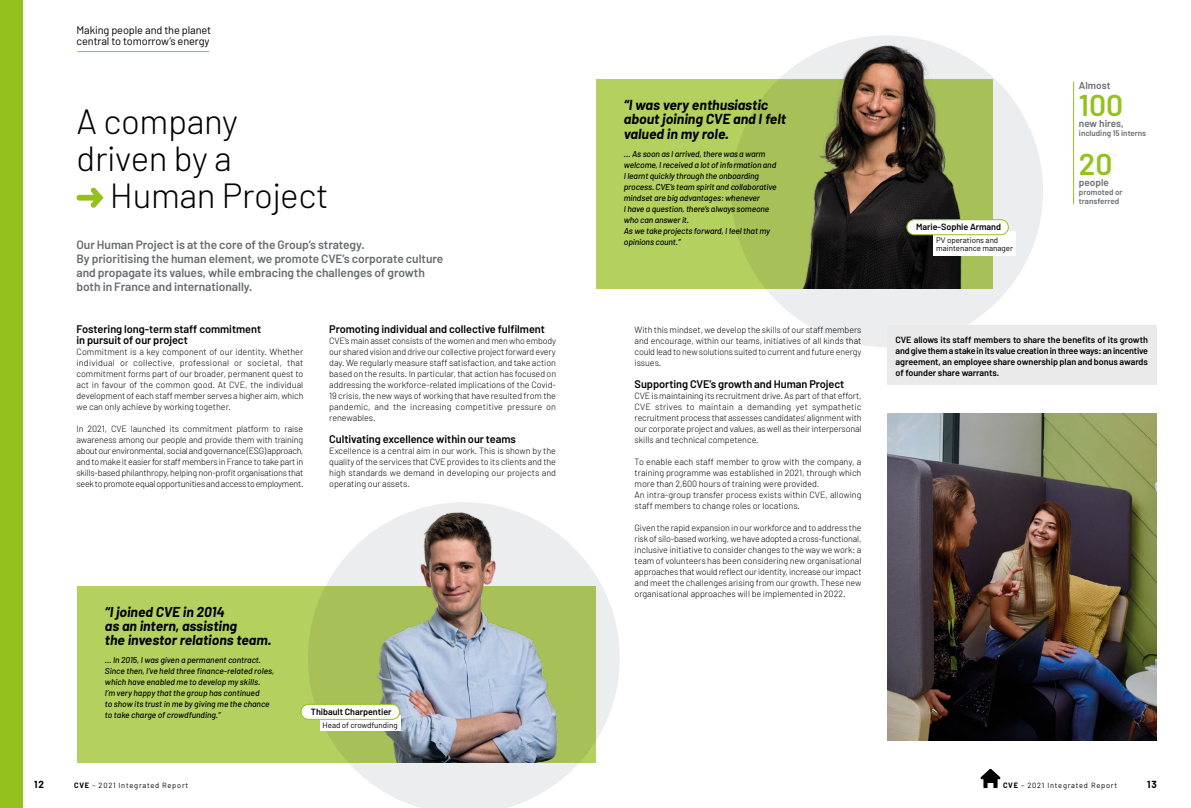
<style>
.page{position:relative;width:1191px;height:808px;background:#fff}
.page>*{position:absolute;margin:0;border:0;box-sizing:border-box;transform-origin:0 0}
.t1{font:300 34.9px "Barlow";letter-spacing:-.01em;color:#000}
.t2{font:600 30px "Barlow";color:#95c11f}
.t3{font:italic 700 14.1px/14.1px "Barlow";color:#000}
.t4{font:italic 700 14px/14.1px "Barlow";color:#000}
.t5{font:600 12px/14px "Barlow";letter-spacing:-.005em;color:#676c6e}
.t6{font:600 11px/11px "Barlow";letter-spacing:-.005em;color:#000}
.t7{font:11px/11px "Barlow";letter-spacing:-.01em;color:#000}
.t8{font:600 10px "Barlow";color:#676c6e}
.t9{font:700 10px "Barlow";color:#000}
.t10{font:300 9px/11px "Barlow";letter-spacing:-.005em;color:#000;text-align:justify}
.t11{font:600 9px/11px "Barlow";letter-spacing:-.005em;color:#000;text-align:justify}
.t12{font:italic 500 8.6px/11px "Barlow";letter-spacing:-.015em;color:#000}
.t13{font:italic 500 8.5px/11px "Barlow";letter-spacing:-.005em;color:#000}
.t14{font:8px/8px "Barlow";letter-spacing:-.005em;color:#000}
.t15{font:600 8px/9px "Barlow";color:#676c6e}
.t16{font:7.5px "Barlow";letter-spacing:.1em;color:#000}
.s1{font-weight:700}
</style>
<div class="page">
<div style="left:0;top:0;width:23px;height:808px;background:#95c11f"></div>
<svg style="left:980px;top:768px;width:21px;height:21px"></svg>
<div style="left:595px;top:79px;width:397px;height:209px;background:#b4d05f"></div>
<div style="left:731px;top:35px;width:312px;height:312px;background:#ecedee;border-radius:50%"></div>
<img style="left:731px;top:35px;width:302px;height:253px">
<div style="left:77px;top:586px;width:518px;height:176px;background:#b4d05f"></div>
<svg style="left:308px;top:762px;width:288px;height:46px;fill:#ecedee"></svg>
<img style="left:887px;top:414px;width:270px;height:326px">
<svg style="left:77px;top:188px;width:27px;height:20px"></svg>
<hr style="left:1073px;top:81px;width:1px;height:123px;background:#95c11f">
<div style="left:887px;top:325px;width:269px;height:59px;background:#eaeaea"></div>
<div style="left:933px;top:231px;width:82px;height:25px;background:#fff"></div>
<div style="left:907px;top:220px;width:101px;height:15px;background:#fff;border-radius:8px"></div>
<div style="left:906px;top:219px;width:102px;height:16px;border:1px solid #95c11f;border-radius:8px"></div>
<img style="left:308px;top:502px;width:312px;height:260px">
<div style="left:320px;top:715px;width:80px;height:15px;background:#fff"></div>
<div style="left:301px;top:704px;width:99px;height:15px;background:#fff;border-radius:8px"></div>
<div style="left:301px;top:704px;width:99px;height:16px;border:1px solid #95c11f;border-radius:8px"></div>
<hr style="left:77px;top:51px;width:132px;height:1px;background:#95c11f">
<p class="t7" style="left:77px;top:24px;width:136px">Making people and the planet central to tomorrow’s energy</p>
<h1 class="t1" style="left:77px;top:100px;width:163px">A company</h1>
<h1 class="t1" style="left:77px;top:137px;width:157px">driven by a</h1>
<h1 class="t1" style="left:110px;top:173px;width:220px">Human Project</h1>
<h3 class="t5" style="left:77px;top:237px;width:368px">Our Human Project is at the core of the Group’s strategy.<br>By prioritising the human element, we promote CVE’s corporate culture and propagate its values, while embracing the challenges of growth both in France and internationally.</h3>
<p class="t6" style="left:77px;top:323px;width:186px">Fostering long-term staff commitment in pursuit of our project</p>
<p class="t10" style="left:77px;top:346px;width:228px">Commitment is a key component of our identity. Whether individual or collective, professional or societal, that commitment forms part of our broader, permanent quest to act in favour of the common good. At CVE, the individual development of each staff member serves a higher aim, which we can only achieve by working together.</p>
<p class="t10" style="left:77px;top:423px;width:228px">In 2021, CVE launched its commitment platform to raise awareness among our people and provide them with training about our environmental, social and governance (ESG) approach, and to make it easier for staff members in France to take part in skills-based philanthropy, helping non-profit organisations that seek to promote equal opportunities and access to employment.</p>
<p class="t6" style="left:329px;top:323px;width:217px">Promoting individual and collective fulfilment</p>
<p class="t10" style="left:329px;top:335px;width:228px">CVE’s main asset consists of the women and men who embody our shared vision and drive our collective project forward every day. We regularly measure staff satisfaction, and take action based on the results. In particular, that action has focused on addressing the workforce-related implications of the Covid-19 crisis, the new ways of working that have resulted from the pandemic, and the increasing competitive pressure on renewables.</p>
<p class="t6" style="left:329px;top:433px;width:188px">Cultivating excellence within our teams</p>
<p class="t10" style="left:329px;top:445px;width:228px">Excellence is a central aim in our work. This is shown by the quality of the services that CVE provides to its clients and the high standards we demand in developing our projects and operating our assets.</p>
<h3 class="t4" style="left:105px;top:605px;width:168px">“I joined CVE in 2014<br>as an intern, assisting<br>the investor relations team.</h3>
<p class="t13" style="left:105px;top:654px;width:171px">… In 2015, I was given a permanent contract.<br>Since then, I’ve held three finance-related roles, which have enabled me to develop my skills.<br>I’m very happy that the group has continued<br>to show its trust in me by giving me the chance to take charge of crowdfunding.”</p>
<p class="t11" style="left:311px;top:706px;width:82px">Thibault Charpentier</p>
<p class="t14" style="left:322px;top:720px;width:77px">Head of crowdfunding</p>
<h3 class="t3" style="left:624px;top:98px;width:164px">“I was very enthusiastic about joining CVE and I felt valued in my role.</h3>
<p class="t12" style="left:624px;top:148px;width:154px">… As soon as I arrived, there was a warm welcome, I received a lot of information and I learnt quickly through the onboarding process. CVE’s team spirit and collaborative mindset are big advantages: whenever<br>I have a question, there’s always someone who can answer it.<br>As we take projects forward, I feel that my opinions count.”</p>
<p class="t10" style="left:634px;top:324px;width:228px">With this mindset, we develop the skills of our staff members and encourage, within our teams, initiatives of all kinds that could lead to new solutions suited to current and future energy issues.</p>
<p class="t6" style="left:634px;top:378px;width:211px">Supporting CVE’s growth and Human Project</p>
<p class="t10" style="left:634px;top:390px;width:228px">CVE is maintaining its recruitment drive. As part of that effort, CVE strives to maintain a demanding yet sympathetic recruitment process that assesses candidates’ alignment with our corporate project and values, as well as their interpersonal skills and technical competence.</p>
<p class="t10" style="left:634px;top:456px;width:228px;text-align:left">To enable each staff member to grow with the company, a training programme was established in 2021, through which more than 2,600 hours of training were provided.<br>An intra-group transfer process exists within CVE, allowing staff members to change roles or locations.</p>
<p class="t10" style="left:634px;top:522px;width:228px">Given the rapid expansion in our workforce and to address the risk of silo-based working, we have adopted a cross-functional, inclusive initiative to consider changes to the way we work: a team of volunteers has been considering new organisational approaches that would reflect our identity, increase our impact and meet the challenges arising from our growth. These new organisational approaches will be implemented in 2022.</p>
<p class="t11" style="left:916px;top:221px;width:86px">Marie-Sophie Armand</p>
<p class="t14" style="left:936px;top:236px;width:78px">PV operations and maintenance manager</p>
<p class="t8" style="left:1079px;top:80px;width:33px">Almost</p>
<h2 class="t2" style="left:1079px;top:87px;width:46px">100</h2>
<p class="t8" style="left:1079px;top:118px;width:46px">new hires,</p>
<p class="t15" style="left:1079px;top:129px;width:69px">including 15 interns</p>
<h2 class="t2" style="left:1079px;top:146px;width:35px">20</h2>
<p class="t8" style="left:1079px;top:177px;width:31px">people</p>
<p class="t15" style="left:1079px;top:188px;width:45px">promoted or transferred</p>
<p class="t11" style="left:895px;top:334px;width:254px">CVE allows its staff members to share the benefits of its growth and give them a stake in its value creation in three ways: an incentive agreement, an employee share ownership plan and bonus awards of founder share warrants.</p>
<p class="t9" style="left:34px;top:779px;width:11px">12</p>
<p class="t16" style="left:74px;top:781px;width:115px"><span class="s1">CVE</span> – 2021 Integrated Report</p>
<p class="t16" style="left:1003px;top:781px;width:115px"><span class="s1">CVE</span> – 2021 Integrated Report</p>
<p class="t9" style="left:1147px;top:779px;width:11px">13</p>
</div>
